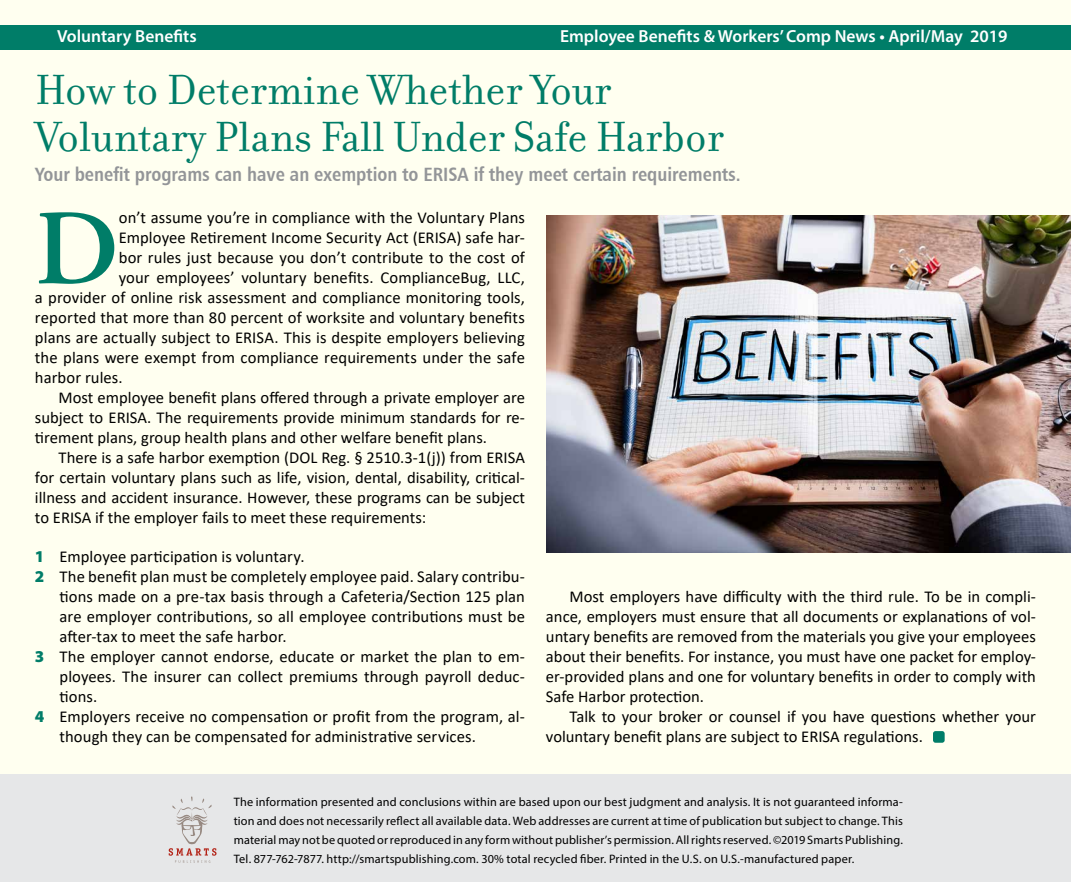
<style>
.page{position:relative;width:1071px;height:882px;background:#fff}
.page>*{position:absolute;margin:0;border:0;box-sizing:border-box;transform-origin:0 0}
.t1{font:600 106.92px "Adobe Garamond Pro";color:#007d68}
.t2{font:45.5px/47.2px "Filosofia";color:#007d68}
.t3{font:19.25px "Humanist 777 BT Bold Condensed B";color:#939598}
.t4{font:600 17.5px "Myriad Pro";color:#fff}
.t5{font:16.62px/19.9px "Calibri";color:#000;text-align:justify}
.t6{font:12.25px/19.2px "Myriad Pro";letter-spacing:.01em;color:#000;text-align:justify}
.s1{font-family:"Myriad Pro";font-weight:900;color:#007d68}
</style>
<div class="page">
<div style="left:1px;top:1px;width:1070px;height:881px;background:#fffff0"></div>
<div style="left:0;top:25px;width:1071px;height:24px;background:#007d68"></div>
<div style="left:0;top:774px;width:1071px;height:108px;background:#e6e7e8"></div>
<svg style="left:169px;top:797px;width:48px;height:66px"></svg>
<div style="left:933px;top:731px;width:12px;height:12px;background:#007d68;border-radius:3px"></div>
<img style="left:546px;top:215px;width:525px;height:337px">
<p class="t4" style="left:57px;top:25px;width:141px">Voluntary Benefits</p>
<p class="t4" style="left:560px;top:25px;width:449px">Employee Benefits &amp; Workers’ Comp News • April/May 2019</p>
<h2 class="t2" style="left:35px;top:67px;width:690px">How to Determine Whether Your<br>Voluntary Plans Fall Under Safe Harbor</h2>
<p class="t3" style="left:35px;top:162px;width:707px">Your benefit programs can have an exemption to ERISA if they meet certain requirements.</p>
<h1 class="t1" style="left:35px;top:188px;width:85px">D</h1>
<p class="t5" style="left:119px;top:207px;width:408px">on’t assume you’re in compliance with the Voluntary Plans</p>
<p class="t5" style="left:119px;top:227px;width:408px">Employee Retirement Income Security Act (ERISA) safe har-</p>
<p class="t5" style="left:119px;top:247px;width:408px">bor rules just because you don’t contribute to the cost of</p>
<p class="t5" style="left:119px;top:267px;width:408px">your employees’ voluntary benefits. ComplianceBug, LLC,</p>
<p class="t5" style="left:35px;top:287px;width:491px">a provider of online risk assessment and compliance monitoring tools,</p>
<p class="t5" style="left:35px;top:307px;width:491px">reported that more than 80 percent of worksite and voluntary benefits</p>
<p class="t5" style="left:35px;top:327px;width:492px">plans are actually subject to ERISA. This is despite employers believing</p>
<p class="t5" style="left:35px;top:347px;width:492px">the plans were exempt from compliance requirements under the safe</p>
<p class="t5" style="left:35px;top:367px;width:89px">harbor rules.</p>
<p class="t5" style="left:59px;top:387px;width:468px">Most employee benefit plans offered through a private employer are</p>
<p class="t5" style="left:35px;top:407px;width:492px">subject to ERISA. The requirements provide minimum standards for re-</p>
<p class="t5" style="left:35px;top:427px;width:454px">tirement plans, group health plans and other welfare benefit plans.</p>
<p class="t5" style="left:59px;top:447px;width:468px">There is a safe harbor exemption (DOL Reg. § 2510.3-1(j)) from ERISA</p>
<p class="t5" style="left:35px;top:467px;width:491px">for certain voluntary plans such as life, vision, dental, disability, critical-</p>
<p class="t5" style="left:35px;top:487px;width:491px">illness and accident insurance. However, these programs can be subject</p>
<p class="t5" style="left:35px;top:507px;width:393px">to ERISA if the employer fails to meet these requirements:</p>
<p class="t5" style="left:35px;top:547px;width:271px"><span class="s1">1</span> Employee participation is voluntary.</p>
<p class="t5" style="left:35px;top:567px;width:492px"><span class="s1">2</span> The benefit plan must be completely employee paid. Salary contribu-</p>
<p class="t5" style="left:60px;top:586px;width:467px">tions made on a pre-tax basis through a Cafeteria/Section 125 plan</p>
<p class="t5" style="left:60px;top:606px;width:467px">are employer contributions, so all employee contributions must be</p>
<p class="t5" style="left:60px;top:626px;width:229px">after-tax to meet the safe harbor.</p>
<p class="t5" style="left:35px;top:646px;width:492px"><span class="s1">3</span> The employer cannot endorse, educate or market the plan to em-</p>
<p class="t5" style="left:60px;top:666px;width:467px">ployees. The insurer can collect premiums through payroll deduc-</p>
<p class="t5" style="left:60px;top:686px;width:39px">tions.</p>
<p class="t5" style="left:35px;top:706px;width:492px"><span class="s1">4</span> Employers receive no compensation or profit from the program, al-</p>
<p class="t5" style="left:60px;top:726px;width:418px">though they can be compensated for administrative services.</p>
<p class="t5" style="left:546px;top:586px;width:492px;text-indent:24px">Most employers have difficulty with the third rule. To be in compli&shy;ance, employers must ensure that all documents or explanations of vol&shy;untary benefits are removed from the materials you give your employees about their benefits. For instance, you must have one packet for employ&shy;er-provided plans and one for voluntary benefits in order to comply with Safe Harbor protection.</p>
<p class="t5" style="left:546px;top:706px;width:491px;text-indent:24px">Talk to your broker or counsel if you have questions whether your voluntary benefit plans are subject to ERISA regulations.</p>
<p class="t6" style="left:234px;top:792px;width:671px">The information presented and conclusions within are based upon our best judgment and analysis. It is not guaranteed informa&shy;tion and does not necessarily reflect all available data. Web addresses are current at time of publication but subject to change. This material may not be quoted or reproduced in any form without publisher’s permission. All rights reserved. ©2019 Smarts Publishing.<br>Tel. 877-762-7877. http://smartspublishing.com. 30% total recycled fiber. Printed in the U.S. on U.S.-manufactured paper.</p>
</div>
